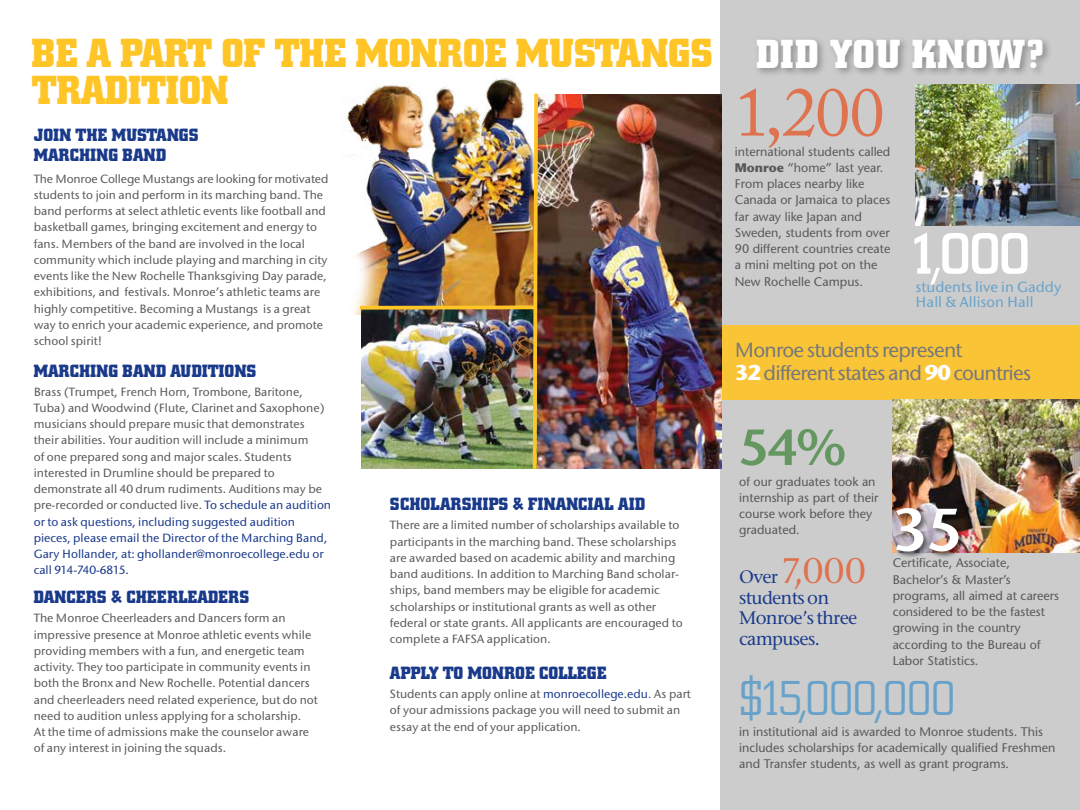
<style>
.page{position:relative;width:1080px;height:810px;background:#fff}
.page>*{position:absolute;margin:0;border:0;box-sizing:border-box;transform-origin:0 0}
.t1{font:68.75px "Adobe Caslon Pro";color:#df724f}
.t2{font:600 60px "Stone Sans";color:#fff}
.t3{font:500 57.38px "City";color:#fff}
.t4{font:600 50.62px "Stone Sans";color:#659761}
.t5{font:300 49.88px "City";letter-spacing:-.025em;color:#68a2ca}
.t6{font:700 40px/37.5px "City";color:#ffc425}
.t7{font:700 40px "City";letter-spacing:.03em;color:#fff}
.t8{font:37.25px "Stone Serif";color:#df724f}
.t9{font:21.38px/22.4px "Stone Sans";letter-spacing:-.04em;color:#77787b}
.t10{font:19px/20.6px "Stone Serif";letter-spacing:-.04em;color:#19398a}
.t11{font:700 17.5px/20px "City";letter-spacing:.01em;color:#19398a}
.t12{font:15.38px/14.5px "Stone Sans";color:#68a2ca}
.t13{font:12.5px/16.2px "Stone Sans";color:#58595b}
.t14{font:12.5px/16.2px "Stone Sans";color:#58595b}
.s1{font-weight:700}
.s2{color:#19398a}
.s3{font-weight:700;color:#fff}
.s4{font-size:19px;color:#19398a}
</style>
<div class="page">
<div style="left:720px;top:0;width:360px;height:810px;background:#cccccd"></div>
<div style="left:720px;top:325px;width:360px;height:74px;background:#f9c436"></div>
<img style="left:540px;top:94px;width:181px;height:375px">
<img style="left:346px;top:78px;width:185px;height:237px">
<img style="left:916px;top:85px;width:164px;height:140px">
<img style="left:893px;top:399px;width:187px;height:153px">
<div style="left:896px;top:508px;width:69px;height:51px;background:#000;opacity:.5"></div>
<img style="left:361px;top:310px;width:170px;height:159px">
<svg style="left:360px;top:306px;width:171px;height:4px"></svg>
<img style="left:531px;top:93px;width:9px;height:376px">
<div style="left:753px;top:36px;width:299px;height:42px;background:#000;opacity:.3"></div>
<h3 class="t6" style="left:32px;top:35px;width:683px">BE A PART OF THE MONROE MUSTANGS<br>TRADITION</h3>
<h3 class="t7" style="left:756px;top:31px;width:289px">DID YOU KNOW?</h3>
<h1 class="t1" style="left:735px;top:72px;width:151px">1,200</h1>
<p class="t14" style="left:735px;top:143px;width:157px">international students called<br><span class="s1">Monroe</span> “home” last year.<br>From places nearby like<br>Canada or Jamaica to places far away like Japan and<br>Sweden, students from over<br>90 different countries create a mini melting pot on the<br>New Rochelle Campus.</p>
<h3 class="t11" style="left:34px;top:125px;width:166px">JOIN THE MUSTANGS<br>MARCHING BAND</h3>
<p class="t13" style="left:34px;top:171px;width:296px">The Monroe College Mustangs are looking for motivated students to join and perform in its marching band. The band performs at select athletic events like football and basketball games, bringing excitement and energy to fans. Members of the band are involved in the local community which include playing and marching in city events like the New Rochelle Thanksgiving Day parade, exhibitions, and festivals. Monroe’s athletic teams are highly competitive. Becoming a Mustangs is a great way to enrich your academic experience, and promote school spirit!</p>
<h3 class="t11" style="left:34px;top:361px;width:224px">MARCHING BAND AUDITIONS</h3>
<p class="t13" style="left:34px;top:384px;width:299px">Brass (Trumpet, French Horn, Trombone, Baritone, Tuba) and Woodwind (Flute, Clarinet and Saxophone) musicians should prepare music that demonstrates their abilities. Your audition will include a minimum<br>of one prepared song and major scales. Students interested in Drumline should be prepared to demonstrate all 40 drum rudiments. Auditions may be pre-recorded or conducted live. <span class="s2">To schedule an audition or to ask questions, including suggested audition pieces, please email the Director of the Marching Band, Gary Hollander, at: ghollander@monroecollege.edu or call 914-740-6815.</span></p>
<h3 class="t11" style="left:34px;top:588px;width:217px">DANCERS &amp; CHEERLEADERS</h3>
<p class="t13" style="left:34px;top:611px;width:286px">The Monroe Cheerleaders and Dancers form an impressive presence at Monroe athletic events while providing members with a fun, and energetic team activity. They too participate in community events in both the Bronx and New Rochelle. Potential dancers and cheerleaders need related experience, but do not need to audition unless applying for a scholarship.<br>At the time of admissions make the counselor aware of any interest in joining the squads.</p>
<h3 class="t3" style="left:907px;top:222px;width:124px">1,000</h3>
<p class="t12" style="left:916px;top:281px;width:147px">students live in Gaddy<br>Hall &amp; Allison Hall</p>
<h3 class="t9" style="left:735px;top:341px;width:298px">Monroe students represent<br><span class="s3">32</span> different states and <span class="s3">90</span> countries</h3>
<h3 class="t4" style="left:739px;top:417px;width:108px">54%</h3>
<p class="t14" style="left:739px;top:473px;width:141px">of our graduates took an internship as part of their course work before they graduated.</p>
<h3 class="t11" style="left:390px;top:495px;width:257px">SCHOLARSHIPS &amp; FINANCIAL AID</h3>
<p class="t13" style="left:390px;top:518px;width:294px">There are a limited number of scholarships available to participants in the marching band. These scholarships are awarded based on academic ability and marching band auditions. In addition to Marching Band scholar&shy;ships, band members may be eligible for academic scholarships or institutional grants as well as other federal or state grants. All applicants are encouraged to complete a FAFSA application.</p>
<h3 class="t11" style="left:390px;top:664px;width:218px">APPLY TO MONROE COLLEGE</h3>
<p class="t13" style="left:390px;top:687px;width:303px">Students can apply online at <span class="s2">monroecollege.edu</span>. As part of your admissions package you will need to submit an essay at the end of your application.</p>
<h2 class="t2" style="left:893px;top:494px;width:70px">35</h2>
<p class="t14" style="left:893px;top:555px;width:168px">Certificate, Associate,<br>Bachelor’s &amp; Master’s programs, all aimed at careers considered to be the fastest growing in the country according to the Bureau of<br>Labor Statistics.</p>
<h3 class="t8" style="left:739px;top:546px;width:128px"><span class="s4">Over</span> 7,000</h3>
<h3 class="t10" style="left:739px;top:588px;width:120px">students on<br>Monroe’s three campuses.</h3>
<h3 class="t5" style="left:739px;top:670px;width:218px">$15,000,000</h3>
<p class="t14" style="left:739px;top:723px;width:318px">in institutional aid is awarded to Monroe students. This includes scholarships for academically qualified Freshmen and Transfer students, as well as grant programs.</p>
</div>
